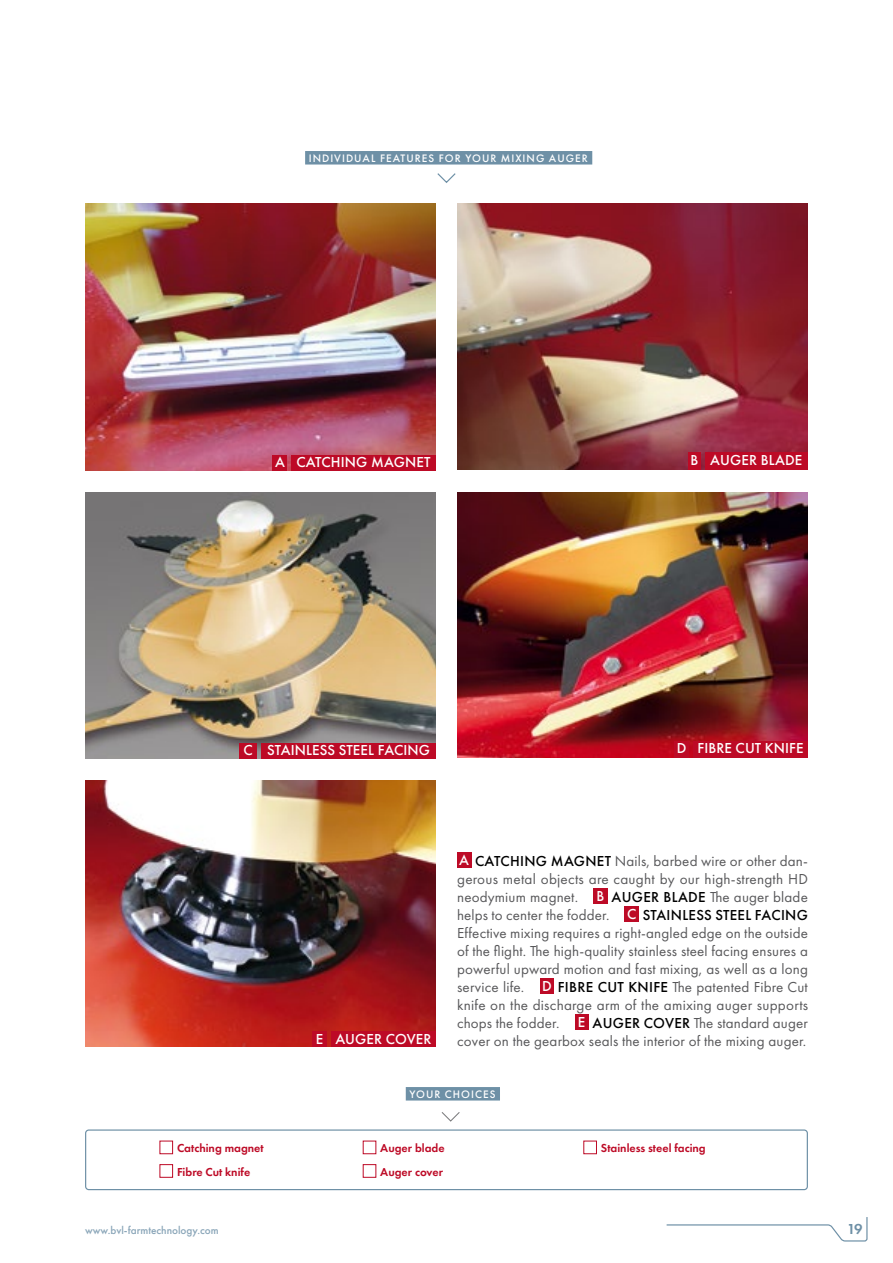
<style>
.page{position:relative;width:893px;height:1263px;background:#fff}
.page>*{position:absolute;margin:0;border:0;box-sizing:border-box;transform-origin:0 0}
.t1{font:15px/18px "Futura PT";letter-spacing:.01em;color:#58585a;text-align:justify}
.t2{font:500 15px "Futura PT";letter-spacing:.01em;color:#fff}
.t3{font:600 15px "Futura PT";color:#6e90a6}
.t4{font:600 12px "Futura PT";color:#bd0a26}
.t5{font:500 11.25px "Futura PT";letter-spacing:.09em;color:#fff}
.t6{font:500 11.25px "Futura PT";color:#89a5b8}
.s1{font-weight:500;color:#fff}
.s2{font-weight:500;color:#000}
</style>
<div class="page">
<img style="left:85px;top:780px;width:351px;height:267px">
<div style="left:331px;top:1031px;width:105px;height:16px;background:#bd0a26"></div>
<div style="left:313px;top:1031px;width:14px;height:16px;background:#bd0a26"></div>
<div style="left:305px;top:151px;width:287px;height:14px;background:#6e90a6"></div>
<svg style="left:437px;top:173px;width:19px;height:10px"></svg>
<div style="left:457px;top:852px;width:14px;height:16px;background:#bd0a26"></div>
<div style="left:593px;top:888px;width:15px;height:16px;background:#bd0a26"></div>
<div style="left:625px;top:906px;width:14px;height:16px;background:#bd0a26"></div>
<div style="left:540px;top:978px;width:14px;height:16px;background:#bd0a26"></div>
<div style="left:575px;top:1014px;width:14px;height:16px;background:#bd0a26"></div>
<img style="left:85px;top:204px;width:351px;height:267px">
<div style="left:291px;top:455px;width:145px;height:16px;background:#bd0a26"></div>
<div style="left:273px;top:455px;width:14px;height:16px;background:#bd0a26"></div>
<img style="left:457px;top:204px;width:351px;height:266px">
<div style="left:706px;top:453px;width:102px;height:17px;background:#bd0a26"></div>
<div style="left:688px;top:453px;width:13px;height:17px;background:#bd0a26"></div>
<img style="left:457px;top:492px;width:351px;height:266px">
<div style="left:693px;top:741px;width:115px;height:17px;background:#bd0a26"></div>
<div style="left:675px;top:741px;width:14px;height:17px;background:#bd0a26"></div>
<img style="left:85px;top:492px;width:351px;height:267px">
<div style="left:261px;top:743px;width:175px;height:15px;background:#bd0a26"></div>
<div style="left:240px;top:743px;width:17px;height:15px;background:#bd0a26"></div>
<svg style="left:441px;top:1112px;width:19px;height:10px"></svg>
<div style="left:406px;top:1087px;width:94px;height:13px;background:#6e90a6"></div>
<div style="left:85px;top:1129px;width:723px;height:61px;border:1px solid #6e90a6;border-radius:3px"></div>
<div style="left:583px;top:1140px;width:14px;height:14px;border:1px solid #bd0a26"></div>
<div style="left:159px;top:1140px;width:14px;height:14px;border:1px solid #bd0a26"></div>
<div style="left:363px;top:1164px;width:13px;height:14px;border:1px solid #bd0a26"></div>
<div style="left:159px;top:1164px;width:14px;height:14px;border:1px solid #bd0a26"></div>
<svg style="left:666px;top:1217px;width:202px;height:25px"></svg>
<p class="t5" style="left:309px;top:151px;width:281px">INDIVIDUAL FEATURES FOR YOUR MIXING AUGER</p>
<p class="t2" style="left:275px;top:453px;width:157px">A CATCHING MAGNET</p>
<p class="t2" style="left:691px;top:451px;width:113px">B AUGER BLADE</p>
<p class="t2" style="left:243px;top:741px;width:188px">C STAINLESS STEEL FACING</p>
<p class="t2" style="left:677px;top:739px;width:128px">D FIBRE CUT KNIFE</p>
<p class="t2" style="left:316px;top:1029px;width:117px">E AUGER COVER</p>
<p class="t1" style="left:457px;top:852px;width:352px"><span class="s1">A</span> <span class="s2">CATCHING MAGNET</span> Nails, barbed wire or other dan&shy;gerous metal objects are caught by our high-strength HD neodymium magnet. <span class="s1">B</span> <span class="s2">AUGER BLADE</span> The auger blade helps to center the fodder. <span class="s1">C</span> <span class="s2">STAINLESS STEEL FACING </span>Effective mixing requires a right-angled edge on the outside of the flight. The high-quality stainless steel facing ensures a powerful upward motion and fast mixing, as well as a long service life. <span class="s1">D</span> <span class="s2">FIBRE CUT KNIFE</span> The patented Fibre Cut knife on the discharge arm of the amixing auger supports chops the fodder. <span class="s1">E</span> <span class="s2">AUGER COVER</span> The standard auger cover on the gearbox seals the interior of the mixing auger.</p>
<p class="t5" style="left:409px;top:1087px;width:88px">YOUR CHOICES</p>
<p class="t4" style="left:177px;top:1140px;width:88px">Catching magnet</p>
<p class="t4" style="left:601px;top:1140px;width:106px">Stainless steel facing</p>
<p class="t4" style="left:177px;top:1164px;width:75px">Fibre Cut knife</p>
<p class="t4" style="left:380px;top:1164px;width:64px">Auger cover</p>
<p class="t4" style="left:380px;top:1140px;width:66px">Auger blade</p>
<p class="t6" style="left:85px;top:1223px;width:135px">www.bvl-farmtechnology.com</p>
<p class="t3" style="left:847px;top:1219px;width:17px">19</p>
</div>
